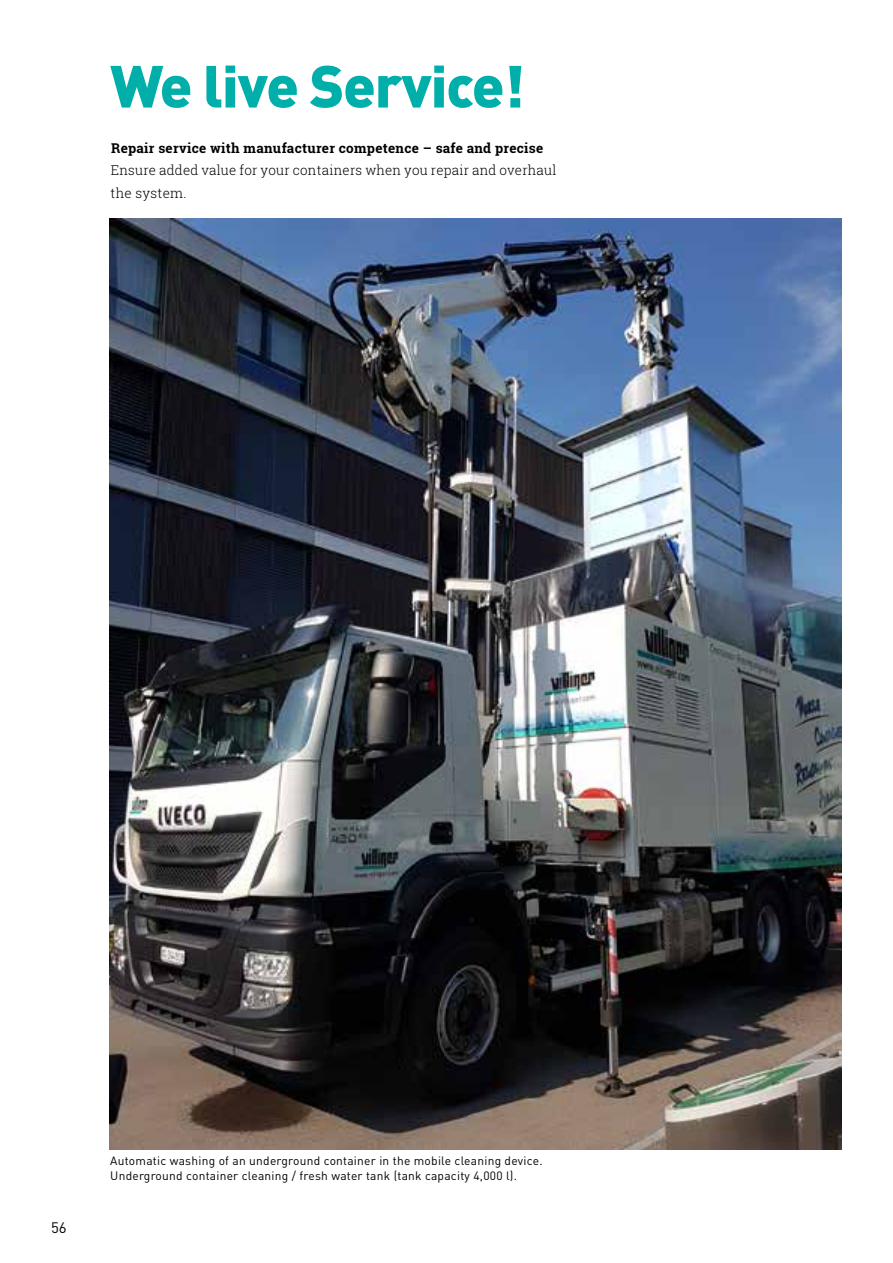
<style>
.page{position:relative;width:893px;height:1263px;background:#fff}
.page>*{position:absolute;margin:0;border:0;box-sizing:border-box;transform-origin:0 0}
.t1{font:900 58.5px "DIN Pro";letter-spacing:-.02em;color:#00afaa}
.t2{font:15px "DIN Pro";color:#000}
.t3{font:300 13.5px/22.5px "Roboto Slab";letter-spacing:.015em;color:#000}
.t4{font:700 13.5px "Roboto Slab";letter-spacing:.02em;color:#000}
.t5{font:12px/15px "DIN Pro";letter-spacing:.02em;color:#000}
</style>
<div class="page">
<img style="left:110px;top:218px;width:731px;height:931px">
<h1 class="t1" style="left:110px;top:47px;width:416px">We live Service!</h1>
<p class="t4" style="left:111px;top:138px;width:434px">Repair service with manufacturer competence – safe and precise</p>
<p class="t3" style="left:111px;top:159px;width:447px">Ensure added value for your containers when you repair and overhaul the system.</p>
<p class="t2" style="left:51px;top:1217px;width:17px">56</p>
<p class="t5" style="left:110px;top:1153px;width:434px">Automatic washing of an underground container in the mobile cleaning device.<br>Underground container cleaning / fresh water tank (tank capacity 4,000 l).</p>
</div>
